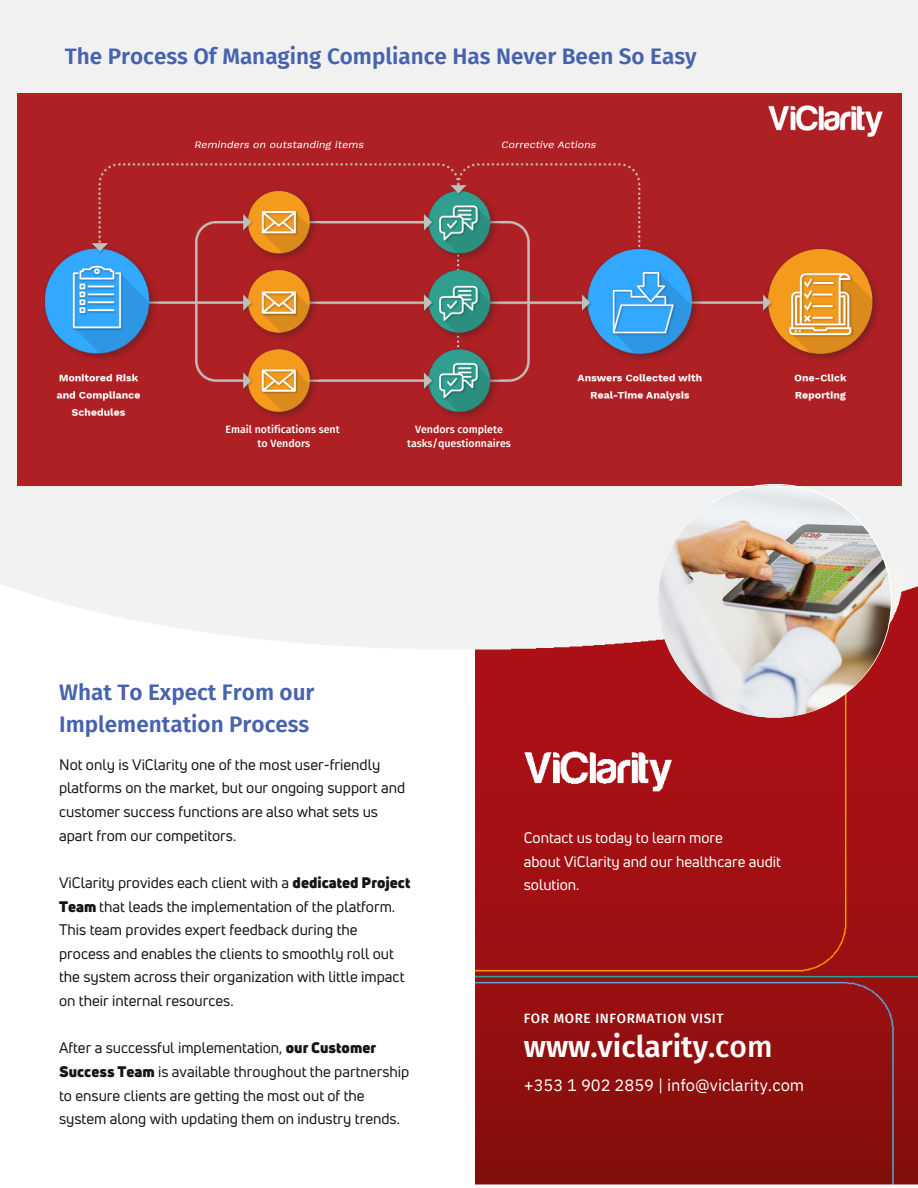
<style>
.page{position:relative;width:918px;height:1188px;background:#fff}
.page>*{position:absolute;margin:0;border:0;box-sizing:border-box;transform-origin:0 0}
.t1{font:600 30px "Fira Sans";color:#fff}
.t2{font:600 22.5px/31.5px "Fira Sans";color:#4763ae}
.t3{font:16.5px "IBM Plex Sans";color:#fff}
.t4{font:15px/23.7px "Uni Neue";color:#171615}
.t5{font:15px/23.7px "Uni Neue";color:#fff}
.t6{font:500 13.5px "Fira Sans";letter-spacing:.045em;color:#fff}
.t7{font:500 10.65px/14.1px "Fira Sans";color:#fff;text-align:center}
.s1{font-weight:900}
.s2{font-weight:500}
</style>
<div class="page">
<img style="left:193px;top:630px;width:725px;height:555px">
<div style="left:0;top:457px;width:918px;height:173px;background:#f1f1f1"></div>
<div style="left:0;top:0;width:918px;height:457px;background:#f1f1f1"></div>
<div style="left:17px;top:93px;width:885px;height:392px;background:#af2024"></div>
<img style="left:768px;top:105px;width:115px;height:17px">
<img style="left:44px;top:122px;width:836px;height:296px">
<svg style="left:658px;top:484px;width:234px;height:234px"></svg>
<img style="left:658px;top:485px;width:233px;height:232px;border-radius:50%">
<p class="t2" style="left:65px;top:41px;width:633px">The Process Of Managing Compliance Has Never Been So Easy</p>
<p class="t7" style="left:225px;top:423px;width:116px">Email notifications sent</p>
<p class="t7" style="left:258px;top:437px;width:54px">to Vendors</p>
<p class="t7" style="left:407px;top:423px;width:105px">Vendors complete tasks/questionnaires</p>
<p class="t2" style="left:59px;top:677px;width:257px">What To Expect From our<br>Implementation Process</p>
<p class="t4" style="left:59px;top:752px;width:348px">Not only is ViClarity one of the most user-friendly platforms on the market, but our ongoing support and customer success functions are also what sets us apart from our competitors.</p>
<p class="t4" style="left:59px;top:870px;width:353px">ViClarity provides each client with a <span class="s1">dedicated Project Team</span> that leads the implementation of the platform.<br>This team provides expert feedback during the process and enables the clients to smoothly roll out the system across their organization with little impact on their internal resources.</p>
<p class="t4" style="left:59px;top:1036px;width:352px">After a successful implementation, <span class="s1">our Customer Success Team</span> is available throughout the partnership to ensure clients are getting the most out of the system along with updating them on industry trends.</p>
<p class="t5" style="left:524px;top:826px;width:201px">Contact us today to learn more</p>
<p class="t5" style="left:524px;top:849px;width:259px">about ViClarity and our healthcare audit solution.</p>
<p class="t6" style="left:524px;top:1011px;width:201px">FOR MORE INFORMATION VISIT</p>
<p class="t1" style="left:524px;top:1029px;width:250px">www.viclarity<span class="s2">.com</span></p>
<p class="t3" style="left:524px;top:1074px;width:282px">+353 1 902 2859 | info@viclarity.com</p>
</div>
